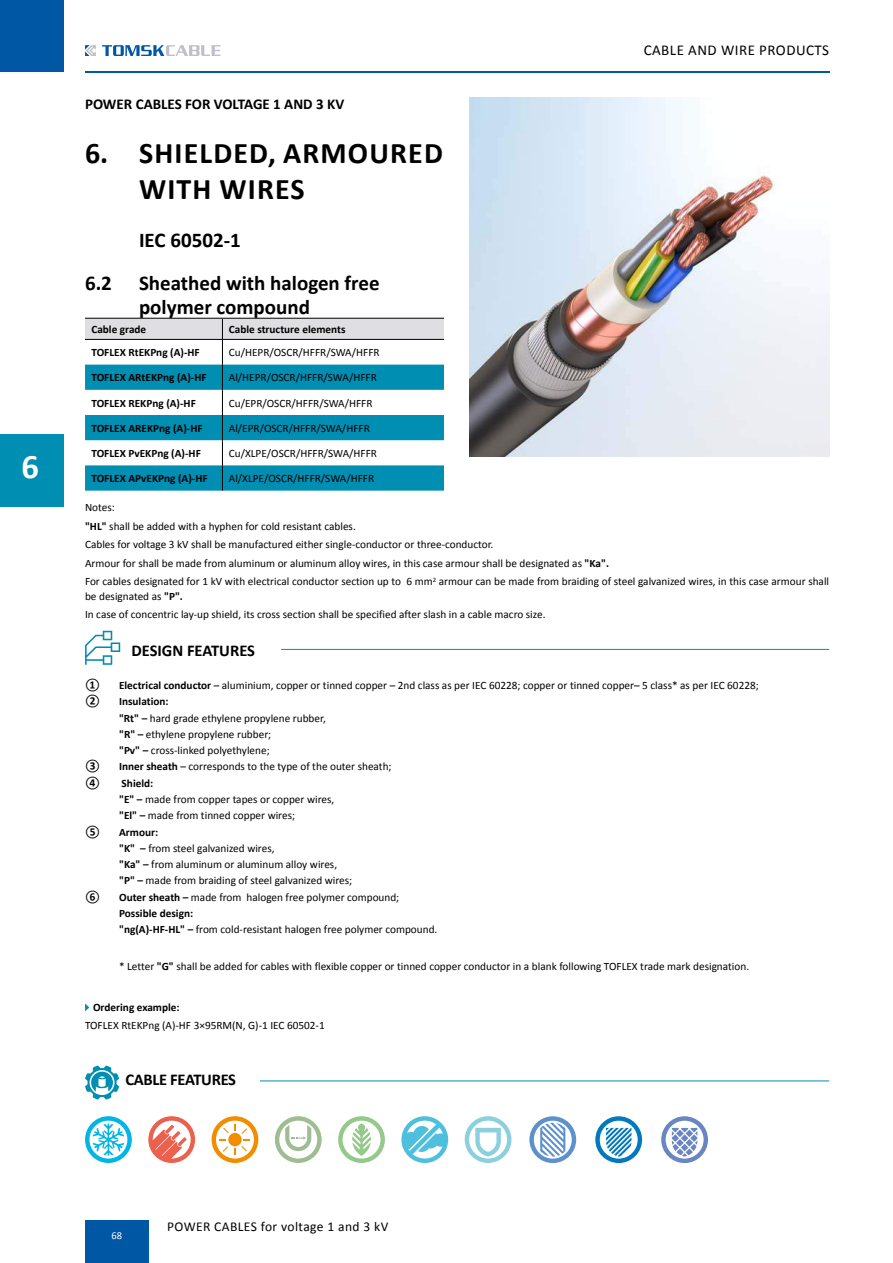
<style>
.page{position:relative;width:893px;height:1263px;background:#fff}
.page>*{position:absolute;margin:0;border:0;box-sizing:border-box;transform-origin:0 0}
.t1{font:700 34.5px "Calibri";color:#fff}
.t2{font:700 30px/36px "Calibri";letter-spacing:.04em;color:#000}
.t3{font:700 21px/24px "Calibri";color:#000}
.t4{font:700 16.5px "Calibri";color:#000}
.t5{font:700 16.5px "Calibri";letter-spacing:-.02em;color:#000}
.t6{font:700 15px "Calibri";color:#000}
.t7{font:15px "Calibri";letter-spacing:.03em;color:#000}
.t8{font:13.5px "Calibri";letter-spacing:.03em;color:#000}
.t9{font:11.25px/16.2px "Calibri";color:#000}
.t10{font:700 11.25px "Calibri";color:#000}
.t11{font:10.5px "Calibri";color:#fff}
.s1{font-weight:700}
</style>
<div class="page">
<div style="left:0;top:0;width:64px;height:72px;background:#0057a3"></div>
<div style="left:85px;top:1220px;width:64px;height:43px;background:#0057a3"></div>
<hr style="left:85px;top:71px;width:744px;height:1px;background:#0057a3">
<div style="left:0;top:434px;width:64px;height:72px;background:#008eb2"></div>
<svg style="left:102px;top:45px;width:119px;height:11px"></svg>
<svg style="left:85px;top:45px;width:11px;height:11px"></svg>
<svg style="left:85px;top:318px;width:359px;height:173px"></svg>
<hr style="left:222px;top:318px;width:222px;height:1px;background:#000">
<hr style="left:85px;top:339px;width:137px;height:1px;background:#000">
<hr style="left:222px;top:339px;width:222px;height:1px;background:#000">
<svg style="left:85px;top:631px;width:35px;height:34px"></svg>
<hr style="left:281px;top:649px;width:548px;height:1px;background:#008eb2">
<svg style="left:85px;top:1003px;width:4px;height:8px"></svg>
<img style="left:470px;top:98px;width:359px;height:359px">
<svg style="left:85px;top:1065px;width:34px;height:34px"></svg>
<svg style="left:85px;top:1116px;width:47px;height:47px"></svg>
<svg style="left:148px;top:1116px;width:47px;height:47px"></svg>
<svg style="left:212px;top:1116px;width:46px;height:47px"></svg>
<svg style="left:275px;top:1116px;width:47px;height:47px"></svg>
<svg style="left:338px;top:1116px;width:47px;height:47px"></svg>
<svg style="left:401px;top:1116px;width:47px;height:47px"></svg>
<svg style="left:465px;top:1116px;width:46px;height:47px"></svg>
<hr style="left:260px;top:1080px;width:569px;height:1px;background:#008eb2">
<svg style="left:529px;top:1116px;width:47px;height:47px"></svg>
<svg style="left:595px;top:1116px;width:47px;height:47px"></svg>
<svg style="left:661px;top:1116px;width:47px;height:47px"></svg>
<h1 class="t1" style="left:21px;top:442px;width:19px">6</h1>
<h3 class="t7" style="left:644px;top:40px;width:187px">CABLE AND WIRE PRODUCTS</h3>
<h3 class="t6" style="left:85px;top:93px;width:261px">POWER CABLES FOR VOLTAGE 1 AND 3 KV</h3>
<h2 class="t2" style="left:139px;top:134px;width:302px;text-indent:-54px">6. SHIELDED, ARMOURED<br>WITH WIRES</h2>
<h3 class="t3" style="left:139px;top:227px;width:103px">IEC 60502-1</h3>
<h3 class="t3" style="left:85px;top:270px;width:28px">6.2</h3>
<h3 class="t3" style="left:139px;top:270px;width:242px">Sheathed with halogen free polymer compound</h3>
<p class="t10" style="left:91px;top:321px;width:56px">Cable grade</p>
<p class="t10" style="left:229px;top:321px;width:118px">Cable structure elements</p>
<p class="t10" style="left:91px;top:344px;width:110px">TOFLEX RtEKPng (A)-HF</p>
<p class="t9" style="left:229px;top:344px;width:152px">Cu/HEPR/OSCR/HFFR/SWA/HFFR</p>
<p class="t10" style="left:91px;top:370px;width:117px">TOFLEX ARtEKPng (A)-HF</p>
<p class="t9" style="left:229px;top:369px;width:149px">Al/HEPR/OSCR/HFFR/SWA/HFFR</p>
<p class="t10" style="left:91px;top:395px;width:106px">TOFLEX REKPng (A)-HF</p>
<p class="t9" style="left:229px;top:394px;width:145px">Cu/EPR/OSCR/HFFR/SWA/HFFR</p>
<p class="t10" style="left:91px;top:420px;width:113px">TOFLEX AREKPng (A)-HF</p>
<p class="t9" style="left:229px;top:420px;width:142px">Al/EPR/OSCR/HFFR/SWA/HFFR</p>
<p class="t10" style="left:91px;top:445px;width:111px">TOFLEX PvEKPng (A)-HF</p>
<p class="t9" style="left:229px;top:445px;width:150px">Cu/XLPE/OSCR/HFFR/SWA/HFFR</p>
<p class="t10" style="left:91px;top:470px;width:118px">TOFLEX APvEKPng (A)-HF</p>
<p class="t9" style="left:229px;top:470px;width:147px">Al/XLPE/OSCR/HFFR/SWA/HFFR</p>
<p class="t9" style="left:85px;top:498px;width:746px;line-height:18.5px">Notes:<br><span class="s1">"HL"</span> shall be added with a hyphen for cold resistant cables.<br>Cables for voltage 3 kV shall be manufactured either single-conductor or three-conductor.<br>Armour for shall be made from aluminum or aluminum alloy wires, in this case armour shall be designated as <span class="s1">"Ka".<br></span>For cables designated for 1 kV with electrical conductor section up to 6 mm<sup>2</sup> armour can be made from braiding of steel galvanized wires, in this case armour shall</p>
<p class="t9" style="left:85px;top:586px;width:462px;line-height:18.5px">be designated as <span class="s1">"P".<br></span>In case of concentric lay-up shield, its cross section shall be specified after slash in a cable macro size.</p>
<h3 class="t4" style="left:131px;top:639px;width:125px">DESIGN FEATURES</h3>
<p class="t10" style="left:85px;top:677px;width:16px">①</p>
<p class="t9" style="left:119px;top:677px;width:641px"><span class="s1">Electrical conductor</span> – aluminium, copper or tinned copper – 2nd class as per IEC 60228; copper or tinned copper– 5 class* as per IEC 60228;</p>
<p class="t10" style="left:85px;top:694px;width:16px">②</p>
<p class="t9" style="left:119px;top:693px;width:208px"><span class="s1">Insulation:<br>"Rt" –</span> hard grade ethylene propylene rubber, <span class="s1">"R" –</span> ethylene propylene rubber;<br><span class="s1">"Pv" –</span> cross-linked polyethylene;</p>
<p class="t10" style="left:85px;top:759px;width:16px">③</p>
<p class="t9" style="left:119px;top:758px;width:274px"><span class="s1">Inner sheath</span> – corresponds to the type of the outer sheath;</p>
<p class="t10" style="left:85px;top:775px;width:16px">④</p>
<p class="t9" style="left:119px;top:774px;width:217px"><span class="s1">Shield:<br>"E" –</span> made from copper tapes or copper wires, <span class="s1">"El" –</span> made from tinned copper wires;</p>
<p class="t10" style="left:85px;top:824px;width:16px">⑤</p>
<p class="t9" style="left:119px;top:823px;width:235px"><span class="s1">Armour:<br>"K" –</span> from steel galvanized wires,<br><span class="s1">"Ka" –</span> from aluminum or aluminum alloy wires, <span class="s1">"P" –</span> made from braiding of steel galvanized wires;</p>
<p class="t10" style="left:85px;top:889px;width:16px">⑥</p>
<p class="t9" style="left:119px;top:888px;width:320px"><span class="s1">Outer sheath –</span> made from halogen free polymer compound;<br><span class="s1">Possible design:<br>"ng(А)-HF-HL" –</span> from cold-resistant halogen free polymer compound.</p>
<p class="t9" style="left:119px;top:958px;width:632px">* Letter <span class="s1">"G"</span> shall be added for cables with flexible copper or tinned copper conductor in a blank following TOFLEX trade mark designation.</p>
<p class="t10" style="left:93px;top:999px;width:88px">Ordering example:</p>
<p class="t9" style="left:85px;top:1017px;width:241px">TOFLEX RtEKPng (A)-HF 3×95RM(N, G)-1 IEC 60502-1</p>
<h3 class="t5" style="left:126px;top:1067px;width:112px">CABLE FEATURES</h3>
<p class="t11" style="left:112px;top:1228px;width:12px">68</p>
<p class="t8" style="left:167px;top:1217px;width:223px">POWER CABLES for voltage 1 and 3 kV</p>
</div>
